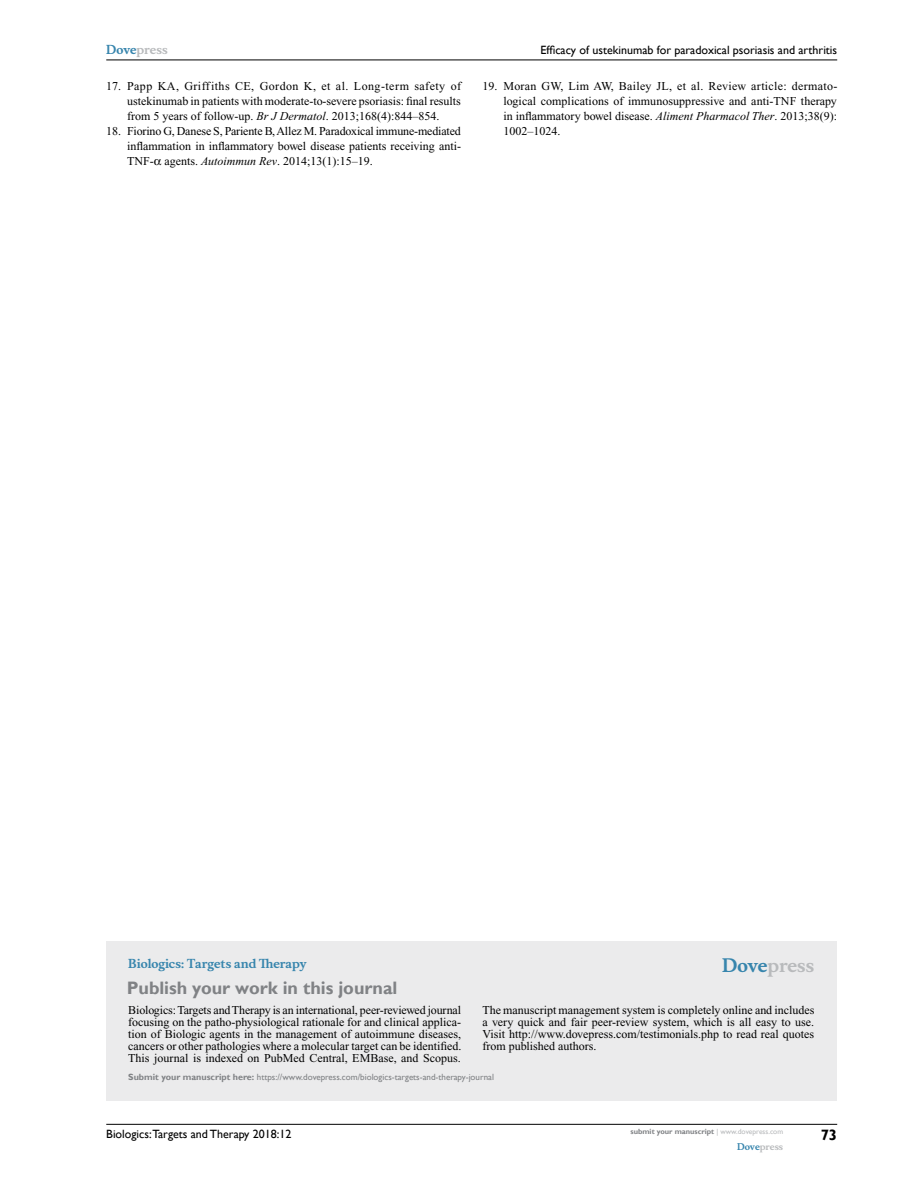
<style>
.page{position:relative;width:918px;height:1188px;background:#fff}
.page>*{position:absolute;margin:0;border:0;box-sizing:border-box;transform-origin:0 0}
.t1{font:700 18px "Gill Sans";color:#808285}
.t2{font:700 18px "Musee";color:#b8babc}
.t3{font:700 15px "Gill Sans";color:#000}
.t4{font:12px/12px "Times New Roman";color:#000;text-align:justify}
.t5{font:12px "Gill Sans";color:#000}
.t6{font:700 12px "Musee";color:#3785ad}
.t7{font:700 12px "Musee";color:#b8babc}
.t8{font:9px "Gill Sans";color:#808285}
.t9{font:700 9px "Musee";color:#b8babc}
.t10{font:700 7.5px "Gill Sans";color:#808285}
.s1{color:#3785ad}
.s2{font-style:italic}
.s3{font-weight:700}
.s4{font-weight:400;color:#b8babc}
</style>
<div class="page">
<div style="left:106px;top:941px;width:731px;height:159px;background:#ebebec"></div>
<hr style="left:106px;top:1124px;width:731px;height:1px;background:#000">
<hr style="left:106px;top:60px;width:731px;height:1px;background:#000">
<p class="t7" style="left:106px;top:43px;width:63px"><span class="s1">Dove</span>press</p>
<p class="t4" style="left:127px;top:79px;width:335px;line-height:15px;text-indent:-21px">17. Papp KA, Griffiths CE, Gordon K, et al. Long-term safety of ustekinumab in patients with moderate-to-severe psoriasis: final results from 5 years of follow-up. <span class="s2">Br J Dermatol</span>. 2013;168(4):844–854.</p>
<p class="t4" style="left:127px;top:124px;width:335px;line-height:15px;text-indent:-21px">18. Fiorino G, Danese S, Pariente B, Allez M. Paradoxical immune-mediated inflammation in inflammatory bowel disease patients receiving anti-TNF- agents. <span class="s2">Autoimmun Rev</span>. 2014;13(1):15–19.</p>
<p class="t5" style="left:540px;top:43px;width:298px">Efficacy of ustekinumab for paradoxical psoriasis and arthritis</p>
<p class="t4" style="left:503px;top:79px;width:336px;line-height:15px;text-indent:-21px">19. Moran GW, Lim AW, Bailey JL, et al. Review article: dermato&shy;logical complications of immunosuppressive and anti-TNF therapy in inflammatory bowel disease. <span class="s2">Aliment Pharmacol Ther</span>. 2013;38(9):<br>1002–1024.</p>
<p class="t6" style="left:128px;top:956px;width:180px">Biologics: Targets and Therapy</p>
<h1 class="t1" style="left:127px;top:977px;width:272px">Publish your work in this journal</h1>
<h1 class="t2" style="left:722px;top:955px;width:94px"><span class="s1">Dove</span>press</h1>
<p class="t4" style="left:128px;top:1004px;width:335px">Biologics: Targets and Therapy is an international, peer-reviewed journal focusing on the patho-physiological rationale for and clinical applica&shy;tion of Biologic agents in the management of autoimmune diseases, cancers or other pathologies where a molecular target can be identified.<br>This journal is indexed on PubMed Central, EMBase, and Scopus.</p>
<p class="t4" style="left:482px;top:1004px;width:334px">The manuscript management system is completely online and includes a very quick and fair peer-review system, which is all easy to use.<br>Visit http://www.dovepress.com/testimonials.php to read real quotes from published authors.</p>
<p class="t8" style="left:128px;top:1072px;width:367px"><span class="s3">Submit your manuscript here:</span> https://www.dovepress.com/biologics-targets-and-therapy-journal</p>
<p class="t5" style="left:106px;top:1127px;width:187px">Biologics:Targets and Therapy 2018:12</p>
<p class="t10" style="left:631px;top:1127px;width:154px">submit your manuscript <span class="s4">| www.dovepress.com</span></p>
<p class="t9" style="left:737px;top:1141px;width:48px"><span class="s1">Dove</span>press</p>
<p class="t3" style="left:821px;top:1126px;width:18px">73</p>
</div>
